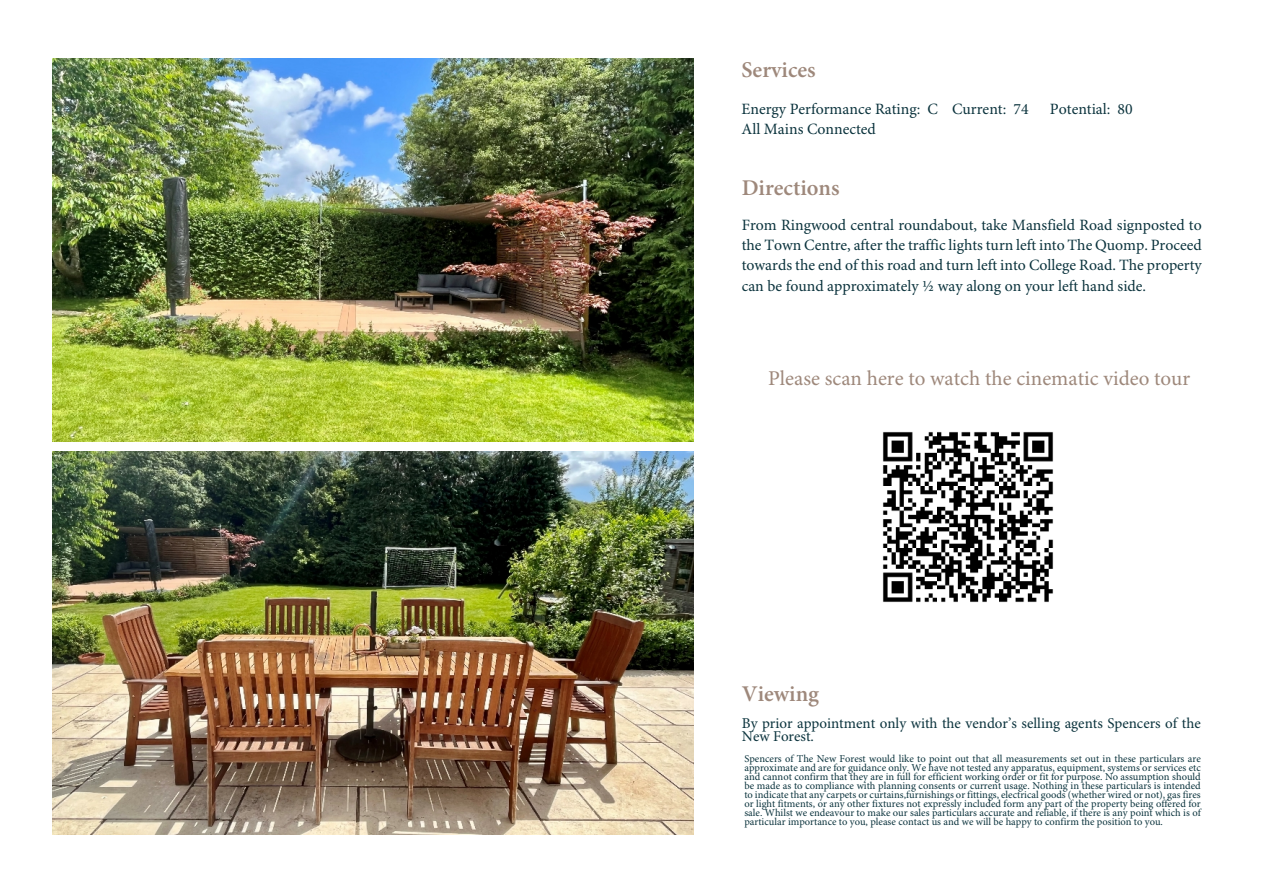
<style>
.page{position:relative;width:1263px;height:893px;background:#fff}
.page>*{position:absolute;margin:0;border:0;box-sizing:border-box;transform-origin:0 0}
.t1{font:600 22.5px "Minion Pro";color:#9e887b}
.t2{font:21px "Minion Pro";color:#9e887b}
.t3{font:15.75px/20.1px "Minion Pro";color:#0b333d;text-align:justify}
.t4{font:15px/13.5px "Minion Pro";color:#0b333d}
.t5{font:10.5px/9px "Minion Pro";color:#0b333d;text-align:justify}
</style>
<div class="page">
<img style="left:52px;top:59px;width:641px;height:383px">
<img style="left:52px;top:452px;width:641px;height:382px">
<img style="left:882px;top:431px;width:172px;height:172px">
<h1 class="t1" style="left:741px;top:61px;width:76px">Services</h1>
<h3 class="t3" style="left:741px;top:101px;width:289px">Energy Performance Rating: C Current: 74</h3>
<h3 class="t3" style="left:1050px;top:101px;width:84px">Potential: 80</h3>
<h3 class="t3" style="left:741px;top:121px;width:136px">All Mains Connected</h3>
<h1 class="t1" style="left:742px;top:178px;width:99px">Directions</h1>
<p class="t3" style="left:742px;top:217px;width:462px">From Ringwood central roundabout, take Mansfield Road signposted to the Town Centre, after the traffic lights turn left into The Quomp. Proceed towards the end of this road and turn left into College Road. The property can be found approximately ½ way along on your left hand side.</p>
<h2 class="t2" style="left:768px;top:370px;width:424px">Please scan here to watch the cinematic video tour</h2>
<h1 class="t1" style="left:742px;top:685px;width:79px">Viewing</h1>
<h3 class="t4" style="left:742px;top:717px;width:460px">By prior appointment only with the vendor’s selling agents Spencers of the<br>New Forest.</h3>
<p class="t5" style="left:744px;top:755px;width:458px">Spencers of The New Forest would like to point out that all measurements set out in these particulars are approximate and are for guidance only. We have not tested any apparatus, equipment, systems or services etc and cannot confirm that they are in full for efficient working order or fit for purpose. No assumption should be made as to compliance with planning consents or current usage. Nothing in these particulars is intended to indicate that any carpets or curtains,furnishings or fittings, electrical goods (whether wired or not), gas fires or light fitments, or any other fixtures not expressly included form any part of the property being offered for sale. Whilst we endeavour to make our sales particulars accurate and reliable, if there is any point which is of particular importance to you, please contact us and we will be happy to confirm the position to you.</p>
</div>
